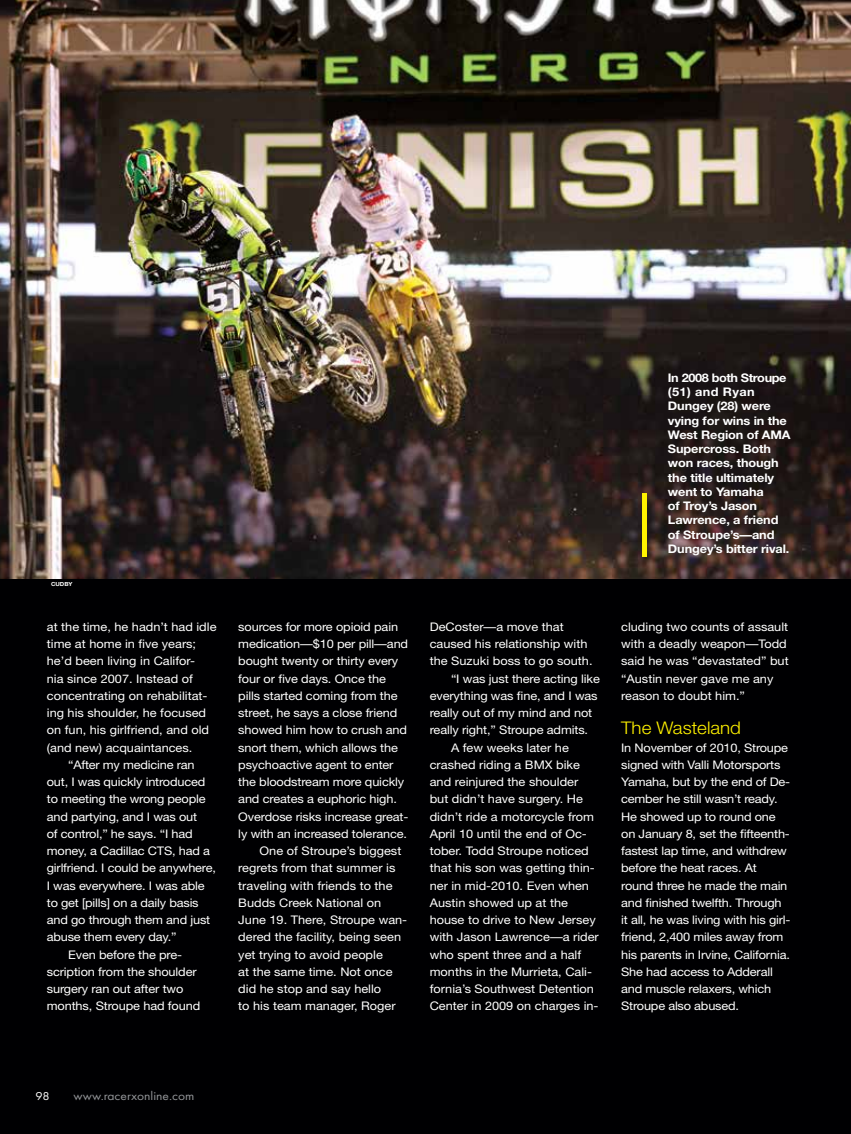
<style>
.page{position:relative;width:851px;height:1134px;background:#fff}
.page>*{position:absolute;margin:0;border:0;box-sizing:border-box;transform-origin:0 0}
.t1{font:300 17.4px "Helvetica Neue";color:#fff200;scale:1.08 1}
.t2{font:12.6px "Futura PT";color:#939598;scale:1.08 1}
.t3{font:11.85px/17.2px "Helvetica Neue";letter-spacing:-.01em;color:#fff;scale:1.08 1}
.t4{font:700 11.85px/14.2px "Helvetica Neue";letter-spacing:-.01em;color:#fff;scale:1.08 1}
.t5{font:11.85px "Futura PT";color:#fff;scale:1.08 1}
.t6{font:700 5.55px "Helvetica Neue";color:#fff;scale:1.08 1}
</style>
<div class="page">
<div style="left:0;top:0;width:850px;height:1134px;background:#000002"></div>
<img style="left:0;top:0;width:850px;height:578px">
<hr style="left:642px;top:493px;width:4px;height:64px;background:#fff200">
<p class="t6" style="left:51px;top:581px;width:21px">CUDBY</p>
<p class="t3" style="left:47px;top:618px;width:159px">at the time, he hadn’t had idle</p>
<p class="t3" style="left:47px;top:635px;width:140px">time at home in five years;</p>
<p class="t3" style="left:47px;top:652px;width:139px">he’d been living in Califor-</p>
<p class="t3" style="left:47px;top:670px;width:137px">nia since 2007. Instead of</p>
<p class="t3" style="left:47px;top:687px;width:150px">concentrating on rehabilitat-</p>
<p class="t3" style="left:47px;top:704px;width:149px">ing his shoulder, he focused</p>
<p class="t3" style="left:47px;top:721px;width:152px">on fun, his girlfriend, and old</p>
<p class="t3" style="left:47px;top:739px;width:136px">(and new) acquaintances.</p>
<p class="t3" style="left:68px;top:756px;width:118px">“After my medicine ran</p>
<p class="t3" style="left:47px;top:773px;width:148px">out, I was quickly introduced</p>
<p class="t3" style="left:47px;top:790px;width:148px">to meeting the wrong people</p>
<p class="t3" style="left:47px;top:808px;width:141px">and partying, and I was out</p>
<p class="t3" style="left:47px;top:825px;width:136px">of control,” he says. “I had</p>
<p class="t3" style="left:47px;top:842px;width:152px">money, a Cadillac CTS, had a</p>
<p class="t3" style="left:47px;top:859px;width:158px">girlfriend. I could be anywhere,</p>
<p class="t3" style="left:47px;top:877px;width:148px">I was everywhere. I was able</p>
<p class="t3" style="left:47px;top:894px;width:142px">to get [pills] on a daily basis</p>
<p class="t3" style="left:47px;top:911px;width:153px">and go through them and just</p>
<p class="t3" style="left:47px;top:928px;width:122px">abuse them every day.”</p>
<p class="t3" style="left:68px;top:946px;width:107px">Even before the pre-</p>
<p class="t3" style="left:47px;top:963px;width:140px">scription from the shoulder</p>
<p class="t3" style="left:47px;top:980px;width:128px">surgery ran out after two</p>
<p class="t3" style="left:47px;top:997px;width:143px">months, Stroupe had found</p>
<p class="t4" style="left:668px;top:370px;width:115px">In 2008 both Stroupe (51) and Ryan<br>Dungey (28) were vying for wins in the<br>West Region of AMA<br>Supercross. Both won races, though the title ultimately went to Yamaha<br>of Troy’s Jason<br>Lawrence, a friend of Stroupe’s—and<br>Dungey’s bitter rival.</p>
<p class="t3" style="left:238px;top:618px;width:149px">sources for more opioid pain</p>
<p class="t3" style="left:238px;top:635px;width:159px">medication—$10 per pill—and</p>
<p class="t3" style="left:238px;top:652px;width:149px">bought twenty or thirty every</p>
<p class="t3" style="left:238px;top:670px;width:138px">four or five days. Once the</p>
<p class="t3" style="left:238px;top:687px;width:149px">pills started coming from the</p>
<p class="t3" style="left:238px;top:704px;width:149px">street, he says a close friend</p>
<p class="t3" style="left:238px;top:721px;width:158px">showed him how to crush and</p>
<p class="t3" style="left:238px;top:739px;width:149px">snort them, which allows the</p>
<p class="t3" style="left:238px;top:756px;width:145px">psychoactive agent to enter</p>
<p class="t3" style="left:238px;top:773px;width:155px">the bloodstream more quickly</p>
<p class="t3" style="left:238px;top:790px;width:148px">and creates a euphoric high.</p>
<p class="t3" style="left:238px;top:808px;width:159px">Overdose risks increase great-</p>
<p class="t3" style="left:238px;top:825px;width:158px">ly with an increased tolerance.</p>
<p class="t3" style="left:259px;top:842px;width:133px">One of Stroupe’s biggest</p>
<p class="t3" style="left:238px;top:859px;width:147px">regrets from that summer is</p>
<p class="t3" style="left:238px;top:877px;width:144px">traveling with friends to the</p>
<p class="t3" style="left:238px;top:894px;width:134px">Budds Creek National on</p>
<p class="t3" style="left:238px;top:911px;width:158px">June 19. There, Stroupe wan-</p>
<p class="t3" style="left:238px;top:928px;width:152px">dered the facility, being seen</p>
<p class="t3" style="left:238px;top:946px;width:135px">yet trying to avoid people</p>
<p class="t3" style="left:238px;top:963px;width:144px">at the same time. Not once</p>
<p class="t3" style="left:238px;top:980px;width:134px">did he stop and say hello</p>
<p class="t3" style="left:238px;top:997px;width:147px">to his team manager, Roger</p>
<p class="t3" style="left:430px;top:618px;width:125px">DeCoster—a move that</p>
<p class="t3" style="left:430px;top:635px;width:148px">caused his relationship with</p>
<p class="t3" style="left:430px;top:652px;width:152px">the Suzuki boss to go south.</p>
<p class="t3" style="left:451px;top:670px;width:139px">“I was just there acting like</p>
<p class="t3" style="left:430px;top:687px;width:157px">everything was fine, and I was</p>
<p class="t3" style="left:430px;top:704px;width:152px">really out of my mind and not</p>
<p class="t3" style="left:430px;top:721px;width:148px">really right,” Stroupe admits.</p>
<p class="t3" style="left:451px;top:739px;width:111px">A few weeks later he</p>
<p class="t3" style="left:430px;top:756px;width:141px">crashed riding a BMX bike</p>
<p class="t3" style="left:430px;top:773px;width:139px">and reinjured the shoulder</p>
<p class="t3" style="left:430px;top:790px;width:143px">but didn’t have surgery. He</p>
<p class="t3" style="left:430px;top:808px;width:154px">didn’t ride a motorcycle from</p>
<p class="t3" style="left:430px;top:825px;width:147px">April 10 until the end of Oc-</p>
<p class="t3" style="left:430px;top:842px;width:149px">tober. Todd Stroupe noticed</p>
<p class="t3" style="left:430px;top:859px;width:154px">that his son was getting thin-</p>
<p class="t3" style="left:430px;top:877px;width:149px">ner in mid-2010. Even when</p>
<p class="t3" style="left:430px;top:894px;width:129px">Austin showed up at the</p>
<p class="t3" style="left:430px;top:911px;width:155px">house to drive to New Jersey</p>
<p class="t3" style="left:430px;top:928px;width:158px">with Jason Lawrence—a rider</p>
<p class="t3" style="left:430px;top:946px;width:142px">who spent three and a half</p>
<p class="t3" style="left:430px;top:963px;width:152px">months in the Murrieta, Cali-</p>
<p class="t3" style="left:430px;top:980px;width:153px">fornia’s Southwest Detention</p>
<p class="t3" style="left:430px;top:997px;width:158px">Center in 2009 on charges in-</p>
<p class="t3" style="left:621px;top:618px;width:157px">cluding two counts of assault with a deadly weapon—Todd said he was “devastated” but “Austin never gave me any reason to doubt him.”</p>
<h1 class="t1" style="left:621px;top:718px;width:112px">The Wasteland</h1>
<p class="t3" style="left:621px;top:739px;width:158px">In November of 2010, Stroupe signed with Valli Motorsports<br>Yamaha, but by the end of De&shy;cember he still wasn’t ready.<br>He showed up to round one on January 8, set the fifteenth&shy;fastest lap time, and withdrew before the heat races. At round three he made the main and finished twelfth. Through it all, he was living with his girl&shy;friend, 2,400 miles away from his parents in Irvine, California.<br>She had access to Adderall and muscle relaxers, which<br>Stroupe also abused.</p>
<p class="t5" style="left:35px;top:1089px;width:15px">98</p>
<p class="t2" style="left:74px;top:1088px;width:113px">www.racerxonline.com</p>
</div>
